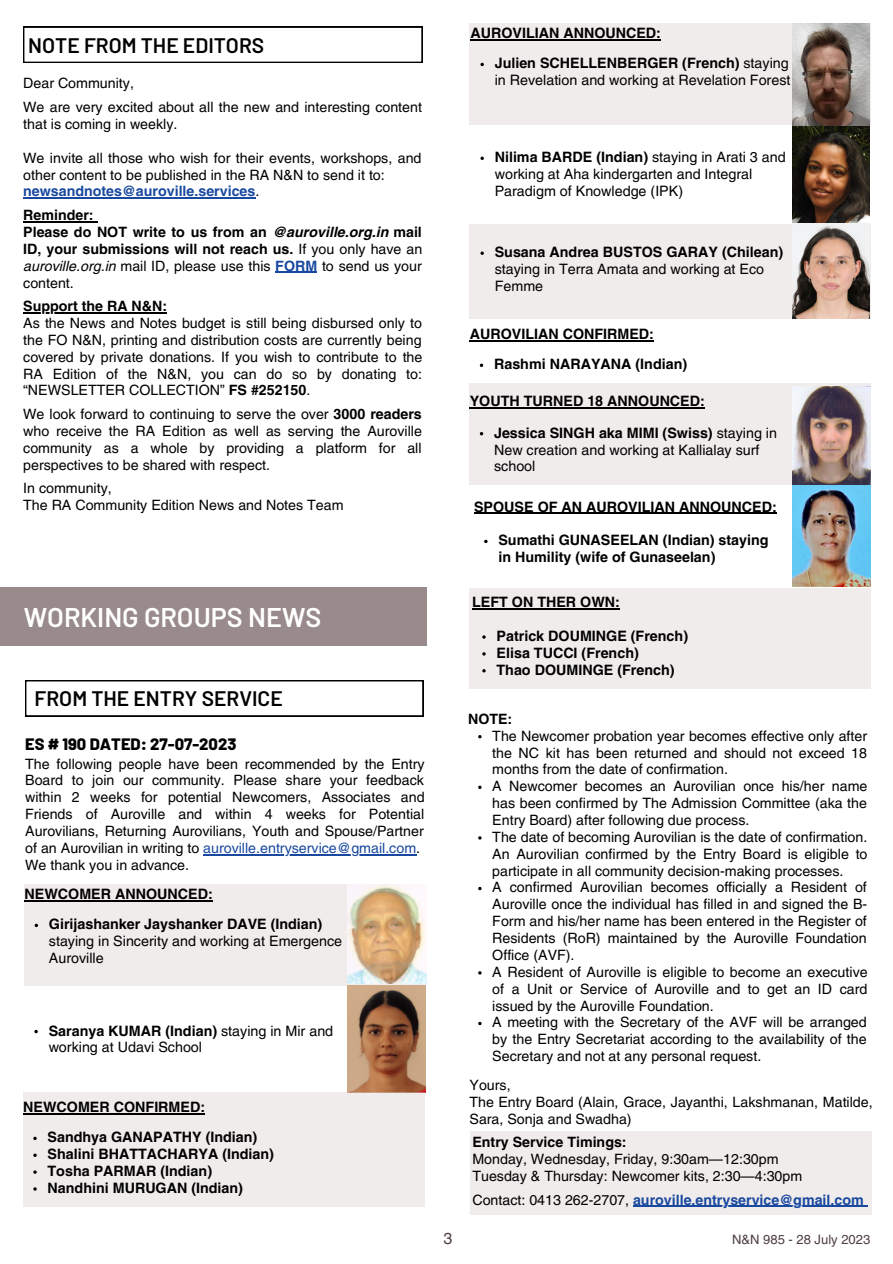
<style>
.page{position:relative;width:893px;height:1264px;background:#fff}
.page>*{position:absolute;margin:0;border:0;box-sizing:border-box;transform-origin:0 0}
.t1{font:600 27px "Barlow";color:#fff}
.t2{font:600 21px "Barlow";color:#000}
.t3{font:800 16.5px "Barlow";color:#000}
.t4{font:16.05px "Helvetica LT Pro";color:#4e3e41}
.t5{font:14.25px/16.8px "Helvetica LT Pro";color:#000}
.t6{font:700 14.25px/16.8px "Helvetica LT Pro";color:#000}
.t7{font:700 14.25px "Helvetica LT Pro";color:#1848a0}
.t8{font:13.05px "Helvetica LT Pro";color:#4e3e41}
.s1{font-weight:400;color:#000}
.s2{font-style:italic}
.s3{font-weight:400}
.s4{font-weight:400;font-style:italic}
.s5{color:#1848a0}
.s6{font-weight:700}
</style>
<div class="page">
<div style="left:0;top:587px;width:426px;height:58px;background:#998a8b"></div>
<svg style="left:25px;top:680px;width:398px;height:36px"></svg>
<div style="left:24px;top:884px;width:402px;height:101px;background:#f0eceb"></div>
<img style="left:347px;top:884px;width:79px;height:99px">
<img style="left:347px;top:985px;width:78px;height:107px">
<div style="left:23px;top:1092px;width:401px;height:114px;background:#f0eceb"></div>
<hr style="left:25px;top:900px;width:188px;height:1px;background:#000">
<hr style="left:203px;top:854px;width:57px;height:1px;background:#1848a0">
<hr style="left:260px;top:854px;width:156px;height:1px;background:#1848a0">
<svg style="left:34px;top:1029px;width:4px;height:4px"></svg>
<svg style="left:33px;top:1136px;width:4px;height:4px"></svg>
<svg style="left:33px;top:1187px;width:4px;height:3px"></svg>
<hr style="left:23px;top:1113px;width:182px;height:1px;background:#000">
<div style="left:470px;top:1131px;width:401px;height:83px;background:#f0eceb"></div>
<hr style="left:633px;top:1205px;width:230px;height:1px;background:#1848a0">
<svg style="left:23px;top:27px;width:399px;height:36px"></svg>
<div style="left:469px;top:24px;width:401px;height:101px;background:#f0eceb"></div>
<div style="left:469px;top:224px;width:402px;height:94px;background:#f0eceb"></div>
<div style="left:469px;top:588px;width:401px;height:100px;background:#f0eceb"></div>
<img style="left:792px;top:24px;width:77px;height:200px">
<img style="left:792px;top:226px;width:77px;height:92px">
<div style="left:469px;top:384px;width:402px;height:101px;background:#f0eceb"></div>
<img style="left:792px;top:386px;width:78px;height:200px">
<svg style="left:480px;top:63px;width:4px;height:3px"></svg>
<hr style="left:470px;top:39px;width:191px;height:1px;background:#000">
<hr style="left:474px;top:513px;width:302px;height:1px;background:#000">
<hr style="left:23px;top:197px;width:232px;height:2px;background:#1848a0">
<hr style="left:23px;top:221px;width:71px;height:1px;background:#000">
<hr style="left:275px;top:272px;width:42px;height:1px;background:#1848a0">
<hr style="left:23px;top:312px;width:144px;height:1px;background:#000">
<hr style="left:469px;top:407px;width:236px;height:1px;background:#000">
<svg style="left:480px;top:157px;width:4px;height:3px"></svg>
<svg style="left:480px;top:251px;width:4px;height:4px"></svg>
<svg style="left:480px;top:363px;width:3px;height:4px"></svg>
<hr style="left:469px;top:340px;width:185px;height:1px;background:#000">
<hr style="left:472px;top:608px;width:148px;height:1px;background:#000">
<p class="t2" style="left:28px;top:32px;width:237px">NOTE FROM THE EDITORS</p>
<p class="t5" style="left:23px;top:76px;width:112px">Dear Community,</p>
<p class="t5" style="left:23px;top:100px;width:400px">We are very excited about all the new and interesting content that is coming in weekly.</p>
<p class="t5" style="left:23px;top:151px;width:400px">We invite all those who wish for their events, workshops, and other content to be published in the RA N&amp;N to send it to:</p>
<p class="t7" style="left:23px;top:186px;width:238px">newsandnotes@auroville.services<span class="s1">.</span></p>
<p class="t6" style="left:23px;top:208px;width:72px">Reminder:</p>
<p class="t6" style="left:23px;top:225px;width:400px;text-align:justify">Please do NOT write to us from an <span class="s2">@auroville.org.in</span> mail ID, your submissions will not reach us. <span class="s3">If you only have an </span><span class="s4">auroville.org.in</span> <span class="s3">mail ID, please use this</span> <span class="s5">FORM</span> <span class="s3">to send us your content.</span></p>
<p class="t6" style="left:23px;top:299px;width:145px">Support the RA N&amp;N:</p>
<p class="t5" style="left:23px;top:316px;width:401px;text-align:justify">As the News and Notes budget is still being disbursed only to the FO N&amp;N, printing and distribution costs are currently being covered by private donations. If you wish to contribute to the RA Edition of the N&amp;N, you can do so by donating to: “NEWSLETTER COLLECTION” <span class="s6">FS #252150</span>.</p>
<p class="t5" style="left:23px;top:407px;width:400px;text-align:justify">We look forward to continuing to serve the over <span class="s6">3000 readers </span>who receive the RA Edition as well as serving the Auroville community as a whole by providing a platform for all perspectives to be shared with respect.</p>
<p class="t5" style="left:23px;top:481px;width:90px">In community,</p>
<p class="t5" style="left:23px;top:498px;width:322px">The RA Community Edition News and Notes Team</p>
<p class="t1" style="left:24px;top:599px;width:299px">WORKING GROUPS NEWS</p>
<p class="t2" style="left:35px;top:685px;width:250px">FROM THE ENTRY SERVICE</p>
<p class="t3" style="left:25px;top:734px;width:213px">ES # 190 DATED: 27-07-2023</p>
<p class="t5" style="left:25px;top:756px;width:401px;text-align:justify">The following people have been recommended by the Entry Board to join our community. Please share your feedback within 2 weeks for potential Newcomers, Associates and Friends of Auroville and within 4 weeks for Potential Aurovilians, Returning Aurovilians, Youth and Spouse/Partner of an Aurovilian in writing to <span class="s5">auroville.entryservice@gmail.com</span>.</p>
<p class="t5" style="left:25px;top:857px;width:165px">We thank you in advance.</p>
<p class="t6" style="left:25px;top:887px;width:190px">NEWCOMER ANNOUNCED:</p>
<p class="t5" style="left:49px;top:917px;width:295px"><span class="s6">Girijashanker Jayshanker DAVE (Indian) </span>staying in Sincerity and working at Emergence<br>Auroville</p>
<p class="t5" style="left:49px;top:1023px;width:286px"><span class="s6">Saranya KUMAR (Indian)</span> staying in Mir and working at Udavi School</p>
<p class="t6" style="left:23px;top:1099px;width:183px">NEWCOMER CONFIRMED:</p>
<p class="t6" style="left:48px;top:1130px;width:211px">Sandhya GANAPATHY (Indian)</p>
<p class="t6" style="left:48px;top:1147px;width:228px">Shalini BHATTACHARYA (Indian)</p>
<p class="t6" style="left:48px;top:1163px;width:166px">Tosha PARMAR (Indian)</p>
<p class="t6" style="left:48px;top:1180px;width:197px">Nandhini MURUGAN (Indian)</p>
<p class="t6" style="left:470px;top:26px;width:192px">AUROVILIAN ANNOUNCED:</p>
<p class="t5" style="left:494px;top:56px;width:297px"><span class="s6">Julien SCHELLENBERGER (French)</span> staying in Revelation and working at Revelation Forest</p>
<p class="t5" style="left:494px;top:150px;width:292px"><span class="s6">Nilima BARDE (Indian)</span> staying in Arati 3 and working at Aha kindergarten and Integral<br>Paradigm of Knowledge (IPK)</p>
<p class="t4" style="left:443px;top:1232px;width:10px">3</p>
<p class="t5" style="left:494px;top:245px;width:290px"><span class="s6">Susana Andrea BUSTOS GARAY (Chilean) </span>staying in Terra Amata and working at Eco<br>Femme</p>
<p class="t6" style="left:469px;top:327px;width:186px">AUROVILIAN CONFIRMED:</p>
<p class="t6" style="left:494px;top:357px;width:195px">Rashmi NARAYANA (Indian)</p>
<p class="t6" style="left:469px;top:394px;width:237px">YOUTH TURNED 18 ANNOUNCED:</p>
<p class="t5" style="left:494px;top:425px;width:284px"><span class="s6">Jessica SINGH aka MIMI (Swiss)</span> staying in<br>New creation and working at Kallialay surf school</p>
<p class="t6" style="left:474px;top:499px;width:304px">SPOUSE OF AN AUROVILIAN ANNOUNCED:</p>
<p class="t6" style="left:498px;top:533px;width:272px">Sumathi GUNASEELAN (Indian) staying in Humility (wife of Gunaseelan)</p>
<p class="t6" style="left:472px;top:595px;width:149px">LEFT ON THER OWN:</p>
<p class="t6" style="left:496px;top:629px;width:193px">Patrick DOUMINGE (French)</p>
<p class="t6" style="left:496px;top:645px;width:144px">Elisa TUCCI (French)</p>
<p class="t6" style="left:496px;top:662px;width:179px">Thao DOUMINGE (French)</p>
<p class="t6" style="left:468px;top:711px;width:46px">NOTE:</p>
<p class="t5" style="left:492px;top:728px;width:376px;text-align:justify">The Newcomer probation year becomes effective only after the NC kit has been returned and should not exceed 18 months from the date of confirmation.</p>
<p class="t5" style="left:492px;top:779px;width:376px;text-align:justify">A Newcomer becomes an Aurovilian once his/her name has been confirmed by The Admission Committee (aka the Entry Board) after following due process.</p>
<p class="t5" style="left:492px;top:829px;width:376px;text-align:justify">The date of becoming Aurovilian is the date of confirmation.<br>An Aurovilian confirmed by the Entry Board is eligible to participate in all community decision-making processes.</p>
<p class="t5" style="left:492px;top:880px;width:376px;text-align:justify">A confirmed Aurovilian becomes officially a Resident of Auroville once the individual has filled in and signed the B-Form and his/her name has been entered in the Register of Residents (RoR) maintained by the Auroville Foundation Office (AVF).</p>
<p class="t5" style="left:492px;top:964px;width:377px;text-align:justify">A Resident of Auroville is eligible to become an executive of a Unit or Service of Auroville and to get an ID card issued by the Auroville Foundation.</p>
<p class="t5" style="left:492px;top:1015px;width:376px;text-align:justify">A meeting with the Secretary of the AVF will be arranged by the Entry Secretariat according to the availability of the Secretary and not at any personal request.</p>
<p class="t5" style="left:469px;top:1077px;width:43px">Yours,</p>
<p class="t5" style="left:469px;top:1094px;width:404px">The Entry Board (Alain, Grace, Jayanthi, Lakshmanan, Matilde,<br>Sara, Sonja and Swadha)</p>
<p class="t6" style="left:472px;top:1135px;width:156px">Entry Service Timings:</p>
<p class="t5" style="left:472px;top:1152px;width:307px">Monday, Wednesday, Friday, 9:30am—12:30pm</p>
<p class="t5" style="left:472px;top:1169px;width:331px">Tuesday &amp; Thursday: Newcomer kits, 2:30—4:30pm</p>
<p class="t7" style="left:472px;top:1194px;width:393px"><span class="s1">Contact: 0413 262-2707,</span> auroville.entryservice@gmail.com</p>
<p class="t8" style="left:732px;top:1234px;width:140px">N&amp;N 985 - 28 July 2023</p>
</div>
